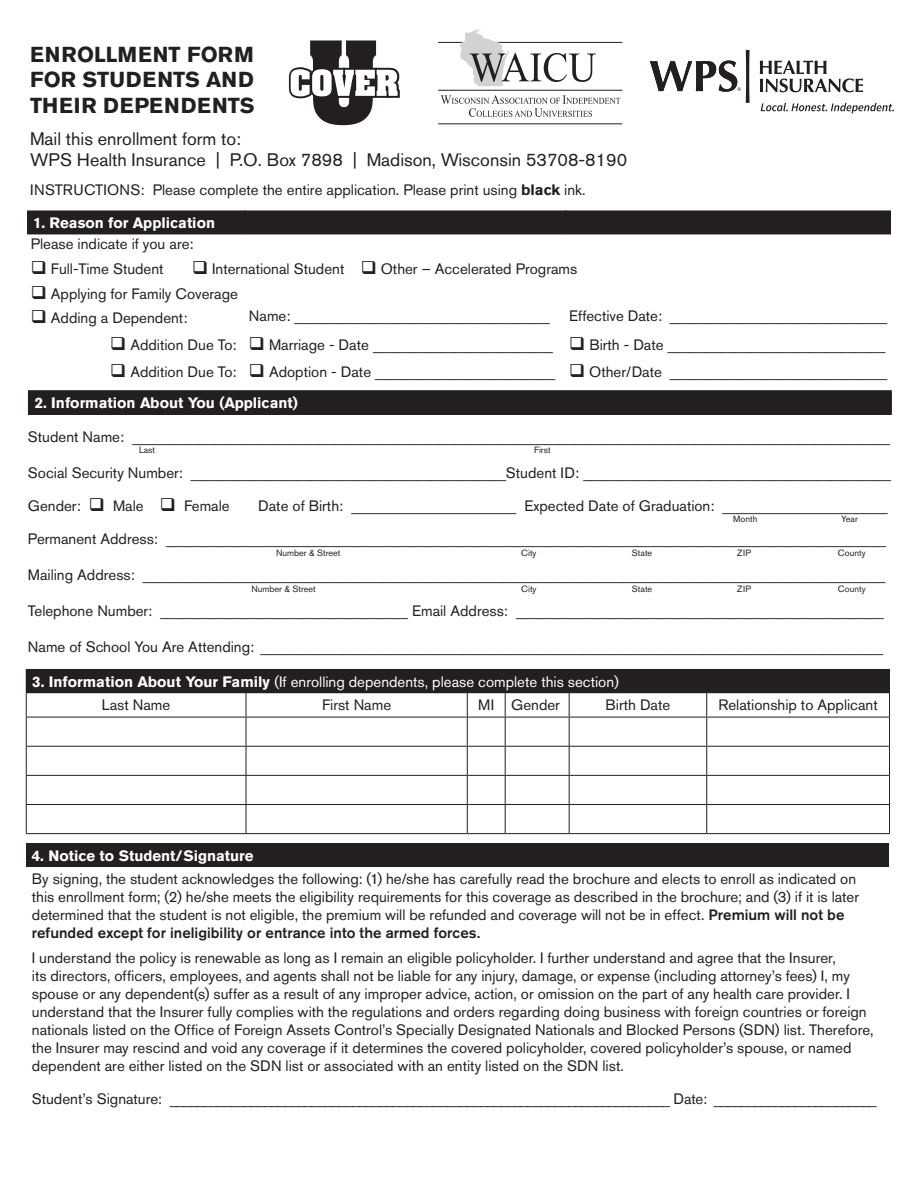
<style>
.page{position:relative;width:918px;height:1188px;background:#fff}
.page>*{position:absolute;margin:0;border:0;box-sizing:border-box;transform-origin:0 0}
.t1{font:700 21.6px/25.8px "Akzidenz Grotesk BE";letter-spacing:.03em;color:#231f20;text-align:justify}
.t2{font:18px/21px "Akzidenz Grotesk BE";color:#231f20}
.t3{font:15px/18px "Akzidenz Grotesk BE";color:#231f20}
.t4{font:300 15px "Akzidenz Grotesk BE";color:#231f20}
.t5{font:15px/23.2px "Akzidenz Grotesk BE";color:#fff}
.t6{font:700 15px "Akzidenz Grotesk BE";color:#fff}
.t7{font:9px "Akzidenz Grotesk BE";color:#231f20}
.s1{font-weight:700}
.s2{font-weight:400}
.s3{color:#231f20}
.s4{font-weight:500}
</style>
<div class="page">
<div style="left:26px;top:669px;width:864px;height:24px;background:#231f20"></div>
<hr style="left:26px;top:717px;width:220px;height:1px;background:#231f20">
<hr style="left:246px;top:717px;width:221px;height:1px;background:#231f20">
<hr style="left:467px;top:717px;width:38px;height:1px;background:#231f20">
<hr style="left:505px;top:717px;width:64px;height:1px;background:#231f20">
<hr style="left:569px;top:717px;width:138px;height:1px;background:#231f20">
<hr style="left:707px;top:717px;width:183px;height:1px;background:#231f20">
<hr style="left:26px;top:746px;width:220px;height:1px;background:#231f20">
<hr style="left:246px;top:746px;width:221px;height:1px;background:#231f20">
<hr style="left:467px;top:746px;width:38px;height:1px;background:#231f20">
<hr style="left:505px;top:746px;width:64px;height:1px;background:#231f20">
<hr style="left:569px;top:746px;width:138px;height:1px;background:#231f20">
<hr style="left:707px;top:746px;width:183px;height:1px;background:#231f20">
<hr style="left:26px;top:775px;width:220px;height:1px;background:#231f20">
<hr style="left:246px;top:775px;width:221px;height:1px;background:#231f20">
<hr style="left:467px;top:775px;width:38px;height:1px;background:#231f20">
<hr style="left:505px;top:775px;width:64px;height:1px;background:#231f20">
<hr style="left:569px;top:775px;width:138px;height:1px;background:#231f20">
<hr style="left:707px;top:775px;width:183px;height:1px;background:#231f20">
<hr style="left:26px;top:804px;width:220px;height:1px;background:#231f20">
<svg style="left:26px;top:693px;width:1px;height:140px"></svg>
<hr style="left:246px;top:804px;width:221px;height:1px;background:#231f20">
<svg style="left:246px;top:693px;width:1px;height:140px"></svg>
<hr style="left:467px;top:804px;width:38px;height:1px;background:#231f20">
<svg style="left:467px;top:693px;width:1px;height:140px"></svg>
<hr style="left:505px;top:804px;width:64px;height:1px;background:#231f20">
<svg style="left:505px;top:693px;width:1px;height:140px"></svg>
<hr style="left:569px;top:804px;width:138px;height:1px;background:#231f20">
<svg style="left:569px;top:693px;width:1px;height:140px"></svg>
<hr style="left:707px;top:804px;width:183px;height:1px;background:#231f20">
<svg style="left:706px;top:693px;width:1px;height:140px"></svg>
<svg style="left:889px;top:693px;width:1px;height:140px"></svg>
<hr style="left:26px;top:833px;width:220px;height:1px;background:#231f20">
<hr style="left:246px;top:833px;width:221px;height:1px;background:#231f20">
<hr style="left:467px;top:833px;width:38px;height:1px;background:#231f20">
<hr style="left:505px;top:833px;width:64px;height:1px;background:#231f20">
<hr style="left:569px;top:833px;width:138px;height:1px;background:#231f20">
<hr style="left:707px;top:833px;width:183px;height:1px;background:#231f20">
<div style="left:26px;top:843px;width:862px;height:24px;background:#231f20"></div>
<div style="left:29px;top:391px;width:862px;height:23px;background:#231f20"></div>
<hr style="left:28px;top:390px;width:864px;height:2px;background:#231f20">
<svg style="left:28px;top:392px;width:1px;height:21px"></svg>
<hr style="left:890px;top:392px;width:2px;height:21px;background:#231f20">
<hr style="left:28px;top:413px;width:864px;height:2px;background:#231f20">
<svg style="left:760px;top:61px;width:103px;height:31px"></svg>
<svg style="left:650px;top:50px;width:100px;height:53px"></svg>
<svg style="left:761px;top:103px;width:133px;height:10px"></svg>
<div style="left:27px;top:210px;width:864px;height:23px;background:#231f20"></div>
<hr style="left:27px;top:233px;width:218px;height:1px;background:#231f20">
<hr style="left:245px;top:233px;width:320px;height:1px;background:#231f20">
<hr style="left:565px;top:233px;width:326px;height:1px;background:#231f20">
<hr style="left:438px;top:42px;width:184px;height:1px;background:#231f20">
<svg style="left:441px;top:95px;width:179px;height:22px"></svg>
<svg style="left:460px;top:28px;width:136px;height:58px"></svg>
<hr style="left:438px;top:90px;width:184px;height:1px;background:#231f20">
<hr style="left:438px;top:123px;width:184px;height:1px;background:#231f20">
<svg style="left:288px;top:40px;width:112px;height:85px"></svg>
<h1 class="t1" style="left:30px;top:41px;width:226px">ENROLLMENT FORM FOR STUDENTS AND THEIR DEPENDENTS</h1>
<p class="t2" style="left:30px;top:128px;width:599px">Mail this enrollment form to:<br>WPS Health Insurance | P.O. Box 7898 | Madison, Wisconsin 53708-8190</p>
<p class="t3" style="left:30px;top:181px;width:557px">INSTRUCTIONS: Please complete the entire application. Please print using <span class="s1">black</span> ink.</p>
<p class="t6" style="left:33px;top:214px;width:184px">1. Reason for Application</p>
<p class="t3" style="left:31px;top:235px;width:164px">Please indicate if you are:</p>
<p class="t3" style="left:31px;top:260px;width:134px">❑ Full-Time Student</p>
<p class="t3" style="left:192px;top:260px;width:387px">❑ International Student ❑ Other – Accelerated Programs</p>
<p class="t3" style="left:31px;top:285px;width:209px">❑ Applying for Family Coverage</p>
<p class="t3" style="left:31px;top:309px;width:158px">❑ Adding a Dependent:</p>
<p class="t4" style="left:249px;top:307px;width:302px"><span class="s2">Name:</span> __________________________________</p>
<p class="t4" style="left:569px;top:307px;width:319px"><span class="s2">Effective Date:</span> _____________________________</p>
<p class="t4" style="left:110px;top:337px;width:776px">❑ <span class="s2">Addition Due To:</span> ❑ <span class="s2">Marriage - Date</span> ________________________ ❑ <span class="s2">Birth - Date</span> _____________________________</p>
<p class="t4" style="left:110px;top:363px;width:778px">❑ <span class="s2">Addition Due To:</span> ❑ <span class="s2">Adoption - Date</span> ________________________ ❑ <span class="s2">Other/Date</span> _____________________________</p>
<p class="t6" style="left:35px;top:394px;width:265px">2. Information About You (Applicant)</p>
<p class="t4" style="left:28px;top:428px;width:863px"><span class="s2">Student Name:</span> _____________________________________________________________________________________________________</p>
<p class="t4" style="left:28px;top:464px;width:864px"><span class="s2">Social Security Number:</span> __________________________________________<span class="s2">Student ID:</span> _________________________________________</p>
<p class="t3" style="left:28px;top:497px;width:203px">Gender: ❑ Male ❑ Female</p>
<p class="t4" style="left:258px;top:497px;width:631px"><span class="s2">Date of Birth:</span> ______________________ <span class="s2">Expected Date of Graduation:</span> ______________________</p>
<p class="t4" style="left:28px;top:530px;width:860px"><span class="s2">Permanent Address:</span> ________________________________________________________________________________________________</p>
<p class="t7" style="left:276px;top:547px;width:66px">Number &amp; Street</p>
<p class="t7" style="left:521px;top:547px;width:17px">City</p>
<p class="t7" style="left:632px;top:547px;width:22px">State</p>
<p class="t7" style="left:737px;top:547px;width:15px">ZIP</p>
<p class="t7" style="left:838px;top:547px;width:29px">County</p>
<p class="t4" style="left:28px;top:566px;width:859px"><span class="s2">Mailing Address:</span> ___________________________________________________________________________________________________</p>
<p class="t7" style="left:252px;top:583px;width:66px">Number &amp; Street</p>
<p class="t7" style="left:521px;top:583px;width:17px">City</p>
<p class="t7" style="left:632px;top:583px;width:22px">State</p>
<p class="t7" style="left:737px;top:583px;width:15px">ZIP</p>
<p class="t7" style="left:838px;top:583px;width:29px">County</p>
<p class="t4" style="left:28px;top:602px;width:857px"><span class="s2">Telephone Number:</span> _________________________________ <span class="s2">Email Address:</span> _________________________________________________</p>
<p class="t4" style="left:28px;top:638px;width:856px"><span class="s2">Name of School You Are Attending:</span> ___________________________________________________________________________________</p>
<p class="t7" style="left:139px;top:445px;width:18px">Last</p>
<p class="t7" style="left:534px;top:445px;width:18px">First</p>
<p class="t7" style="left:733px;top:514px;width:26px">Month</p>
<p class="t7" style="left:841px;top:514px;width:18px">Year</p>
<p class="t5" style="left:102px;top:670px;width:519px;text-indent:-70px"><span class="s1">3. Information About Your Family</span> (If enrolling dependents, please complete this section)<br><span class="s3">Last Name</span></p>
<p class="t3" style="left:322px;top:696px;width:71px">First Name</p>
<p class="t3" style="left:478px;top:696px;width:83px">MI Gender</p>
<p class="t3" style="left:606px;top:696px;width:66px">Birth Date</p>
<p class="t3" style="left:718px;top:696px;width:161px">Relationship to Applicant</p>
<p class="t6" style="left:32px;top:847px;width:223px">4. Notice to Student/Signature</p>
<p class="t3" style="left:32px;top:870px;width:829px">By signing, the student acknowledges the following: (1) he/she has carefully read the brochure and elects to enroll as indicated on this enrollment form; (2) he/she meets the eligibility requirements for this coverage as described in the brochure; and (3) if it is later determined that the student is not eligible, the premium will be refunded and coverage will not be in effect. <span class="s4">Premium will not be refunded except for ineligibility or entrance into the armed forces.</span></p>
<p class="t3" style="left:32px;top:948px;width:843px">I understand the policy is renewable as long as I remain an eligible policyholder. I further understand and agree that the Insurer,<br>its directors, officers, employees, and agents shall not be liable for any injury, damage, or expense (including attorney’s fees) I, my spouse or any dependent(s) suffer as a result of any improper advice, action, or omission on the part of any health care provider. I understand that the Insurer fully complies with the regulations and orders regarding doing business with foreign countries or foreign nationals listed on the Office of Foreign Assets Control’s Specially Designated Nationals and Blocked Persons (SDN) list. Therefore, the Insurer may rescind and void any coverage if it determines the covered policyholder, covered policyholder’s spouse, or named dependent are either listed on the SDN list or associated with an entity listed on the SDN list.</p>
<p class="t4" style="left:32px;top:1090px;width:846px"><span class="s2">Student’s Signature:</span> __________________________________________________________________________ <span class="s2">Date:</span> ________________________</p>
</div>
